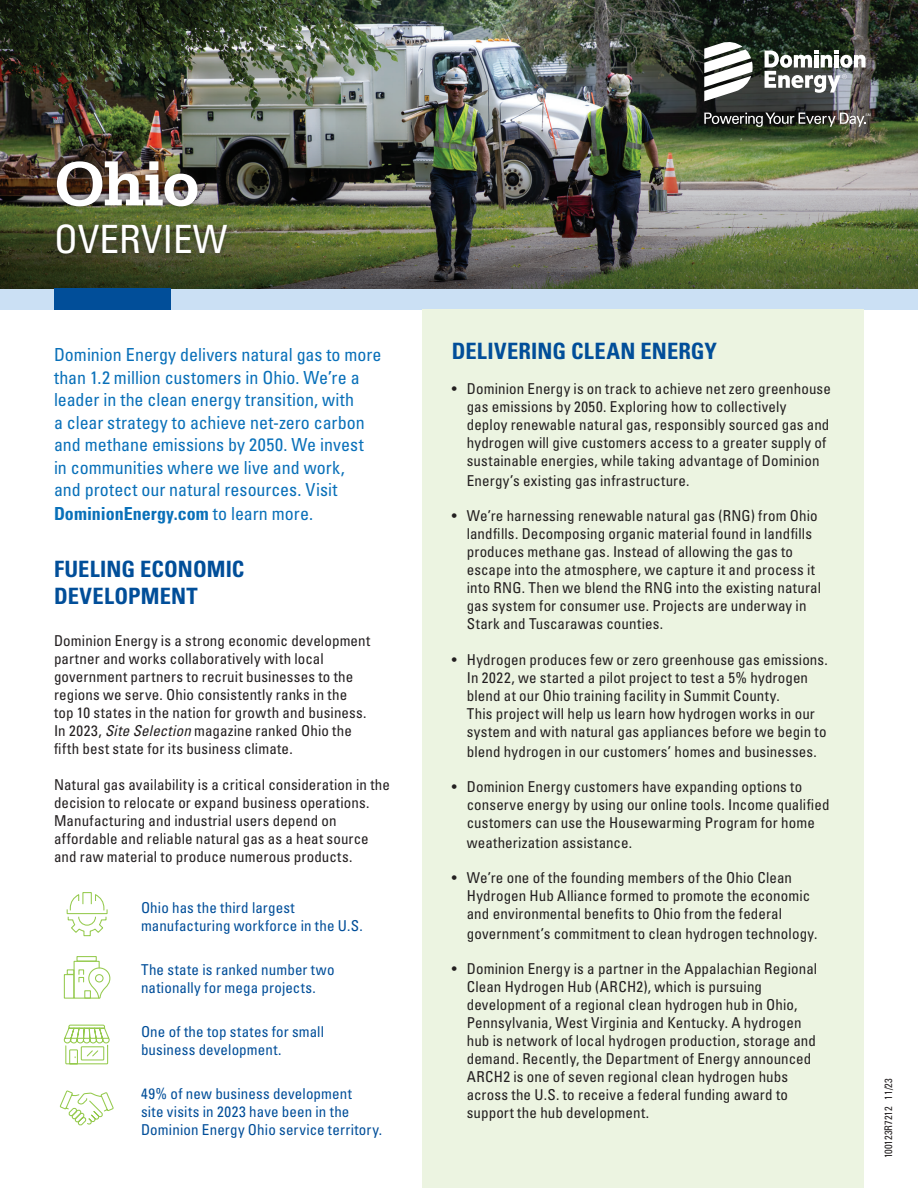
<style>
.page{position:relative;width:918px;height:1188px;background:#fff}
.page>*{position:absolute;margin:0;border:0;box-sizing:border-box;transform-origin:0 0}
.t1{font:700 66px "Serifa Std";color:#fff}
.t2{font:condensed 39px "Univers LT Std";color:#fff}
.t3{font:700 condensed 22.5px/27px "Univers LT Std";letter-spacing:.005em;color:#014e99}
.t4{font:condensed 18px/22.6px "Univers LT Std";color:#0970b9}
.t5{font:condensed 15px/18px "Univers LT Std";letter-spacing:.01em;color:#231f20}
.t6{font:condensed 15px/18px "Univers LT Std";letter-spacing:.01em;color:#014e99}
.t7{font:condensed 10.5px "Univers LT Std";color:#231f20}
.s1{font-weight:700}
.s2{font-style:italic}
</style>
<div class="page">
<div style="left:0;top:288px;width:918px;height:22px;background:#cbe0f4"></div>
<img style="left:0;top:0;width:918px;height:126px">
<img style="left:0;top:126px;width:918px;height:162px">
<div style="left:422px;top:310px;width:442px;height:878px;background:#ecf4e1"></div>
<div style="left:51px;top:155px;width:182px;height:105px;background:#231f20;opacity:.65"></div>
<div style="left:54px;top:288px;width:117px;height:22px;background:#014e99"></div>
<div style="left:76px;top:956px;width:21px;height:6px;border:1px solid #95ca4d"></div>
<svg style="left:704px;top:41px;width:49px;height:60px"></svg>
<svg style="left:765px;top:51px;width:101px;height:42px"></svg>
<svg style="left:704px;top:113px;width:166px;height:14px;background:#575853"></svg>
<svg style="left:66px;top:892px;width:42px;height:45px"></svg>
<svg style="left:64px;top:960px;width:47px;height:105px"></svg>
<svg style="left:59px;top:1090px;width:55px;height:36px"></svg>
<h1 class="t1" style="left:54px;top:145px;width:147px">Ohio</h1>
<h2 class="t2" style="left:54px;top:215px;width:175px">OVERVIEW</h2>
<h3 class="t3" style="left:452px;top:337px;width:267px">DELIVERING CLEAN ENERGY</h3>
<p class="t5" style="left:467px;top:380px;width:366px;text-indent:-15px">• Dominion Energy is on track to achieve net zero greenhouse gas emissions by 2050. Exploring how to collectively<br>deploy renewable natural gas, responsibly sourced gas and hydrogen will give customers access to a greater supply of sustainable energies, while taking advantage of Dominion</p>
<p class="t5" style="left:467px;top:471px;width:224px">Energy’s existing gas infrastructure.</p>
<p class="t5" style="left:467px;top:507px;width:356px;text-indent:-15px">• We’re harnessing renewable natural gas (RNG) from Ohio landfills. Decomposing organic material found in landfills produces methane gas. Instead of allowing the gas to escape into the atmosphere, we capture it and process it into RNG. Then we blend the RNG into the existing natural gas system for consumer use. Projects are underway in Stark and Tuscarawas counties.</p>
<p class="t5" style="left:467px;top:650px;width:363px;text-indent:-15px">• Hydrogen produces few or zero greenhouse gas emissions.<br>In 2022, we started a pilot project to test a 5% hydrogen blend at our Ohio training facility in Summit County.<br>This project will help us learn how hydrogen works in our system and with natural gas appliances before we begin to</p>
<p class="t5" style="left:467px;top:742px;width:352px">blend hydrogen in our customers’ homes and businesses.</p>
<p class="t5" style="left:467px;top:778px;width:364px;text-indent:-15px">• Dominion Energy customers have expanding options to conserve energy by using our online tools. Income qualified customers can use the Housewarming Program for home</p>
<p class="t5" style="left:467px;top:833px;width:167px">weatherization assistance.</p>
<p class="t5" style="left:467px;top:869px;width:345px;text-indent:-15px">• We’re one of the founding members of the Ohio Clean<br>Hydrogen Hub Alliance formed to promote the economic and environmental benefits to Ohio from the federal</p>
<p class="t5" style="left:467px;top:924px;width:352px">government’s commitment to clean hydrogen technology.</p>
<p class="t5" style="left:467px;top:960px;width:352px;text-indent:-15px">• Dominion Energy is a partner in the Appalachian Regional Clean Hydrogen Hub (ARCH2), which is pursuing development of a regional clean hydrogen hub in Ohio, Pennsylvania, West Virginia and Kentucky. A hydrogen hub is network of local hydrogen production, storage and demand. Recently, the Department of Energy announced ARCH2 is one of seven regional clean hydrogen hubs across the U.S. to receive a federal funding award to support the hub development.</p>
<p class="t4" style="left:54px;top:343px;width:329px">Dominion Energy delivers natural gas to more than 1.2 million customers in Ohio. We’re a leader in the clean energy transition, with<br>a clear strategy to achieve net-zero carbon and methane emissions by 2050. We invest<br>in communities where we live and work,<br>and protect our natural resources. Visit <span class="s1">DominionEnergy.com</span> to learn more.</p>
<h3 class="t3" style="left:54px;top:556px;width:192px">FUELING ECONOMIC<br>DEVELOPMENT</h3>
<p class="t5" style="left:54px;top:632px;width:318px">Dominion Energy is a strong economic development partner and works collaboratively with local government partners to recruit businesses to the regions we serve. Ohio consistently ranks in the top 10 states in the nation for growth and business.<br>In 2023, <span class="s2">Site Selection</span> magazine ranked Ohio the fifth best state for its business climate.</p>
<p class="t5" style="left:54px;top:775px;width:338px">Natural gas availability is a critical consideration in the decision to relocate or expand business operations.<br>Manufacturing and industrial users depend on affordable and reliable natural gas as a heat source and raw material to produce numerous products.</p>
<p class="t6" style="left:141px;top:898px;width:223px">Ohio has the third largest manufacturing workforce in the U.S.</p>
<p class="t6" style="left:141px;top:960px;width:195px">The state is ranked number two nationally for mega projects.</p>
<p class="t6" style="left:141px;top:1023px;width:185px">One of the top states for small business development.</p>
<p class="t6" style="left:141px;top:1085px;width:243px">49% of new business development<br>site visits in 2023 have been in the<br>Dominion Energy Ohio service territory.</p>
<p class="t7" style="left:882px;top:1158px;width:82px;rotate:-90deg">100123R7212 11/23</p>
</div>
